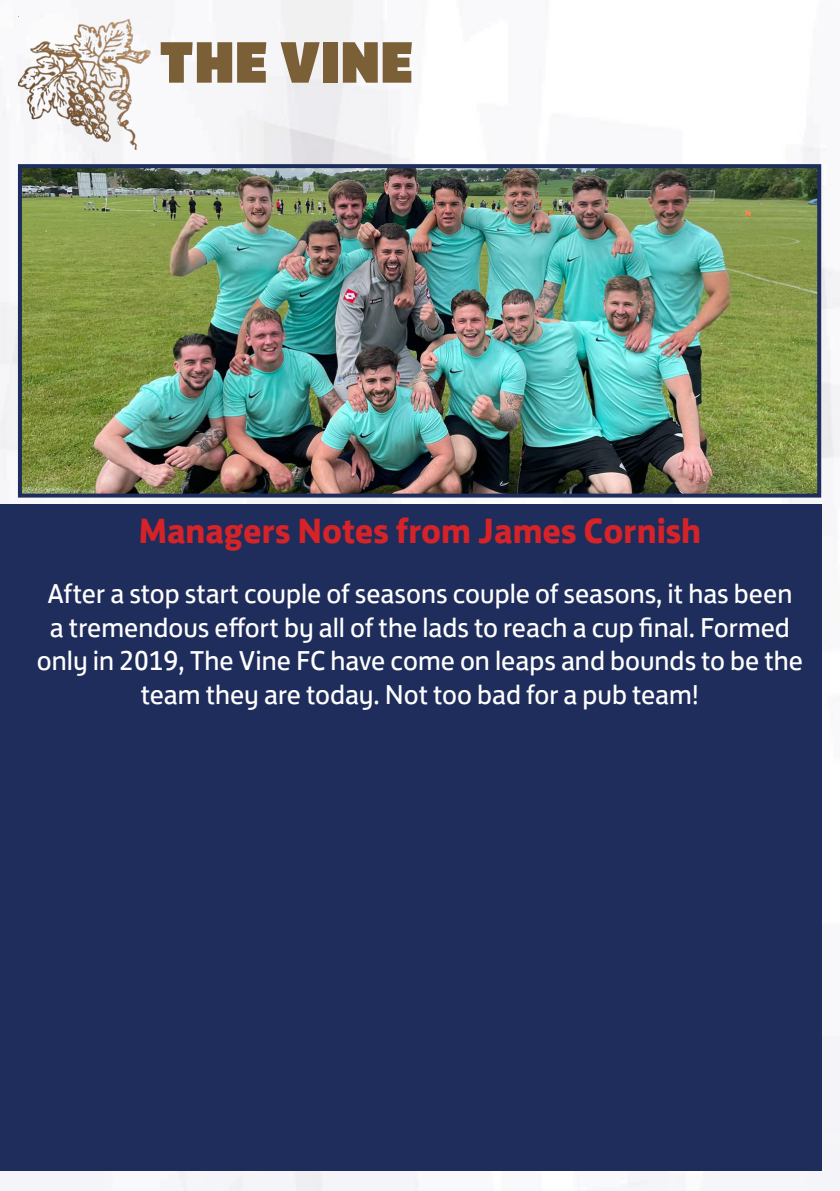
<style>
.page{position:relative;width:840px;height:1191px;background:#fff}
.page>*{position:absolute;margin:0;border:0;box-sizing:border-box;transform-origin:0 0}
.t1{font:60px "FS Jack Poster";color:#7a5f37}
.t2{font:700 36px "FS Jack";color:#d52328}
.t3{font:28px/33.6px "FS Jack";color:#fff;text-align:center}
</style>
<div class="page">
<img style="left:0;top:0;width:839px;height:1191px">
<div style="left:0;top:505px;width:821px;height:666px;background:#1e2d5b"></div>
<img style="left:18px;top:17px;width:133px;height:133px">
<img style="left:23px;top:169px;width:792px;height:323px">
<div style="left:18px;top:164px;width:802px;height:333px;border:4px solid #1e2d5b"></div>
<h1 class="t1" style="left:159px;top:10px;width:256px">THE VINE</h1>
<p class="t2" style="left:139px;top:500px;width:563px">Managers Notes from James Cornish</p>
<p class="t3" style="left:37px;top:574px;width:767px">After a stop start couple of seasons couple of seasons, it has been<br>a tremendous effort by all of the lads to reach a cup final. Formed only in 2019, The Vine FC have come on leaps and bounds to be the team they are today. Not too bad for a pub team!</p>
</div>
